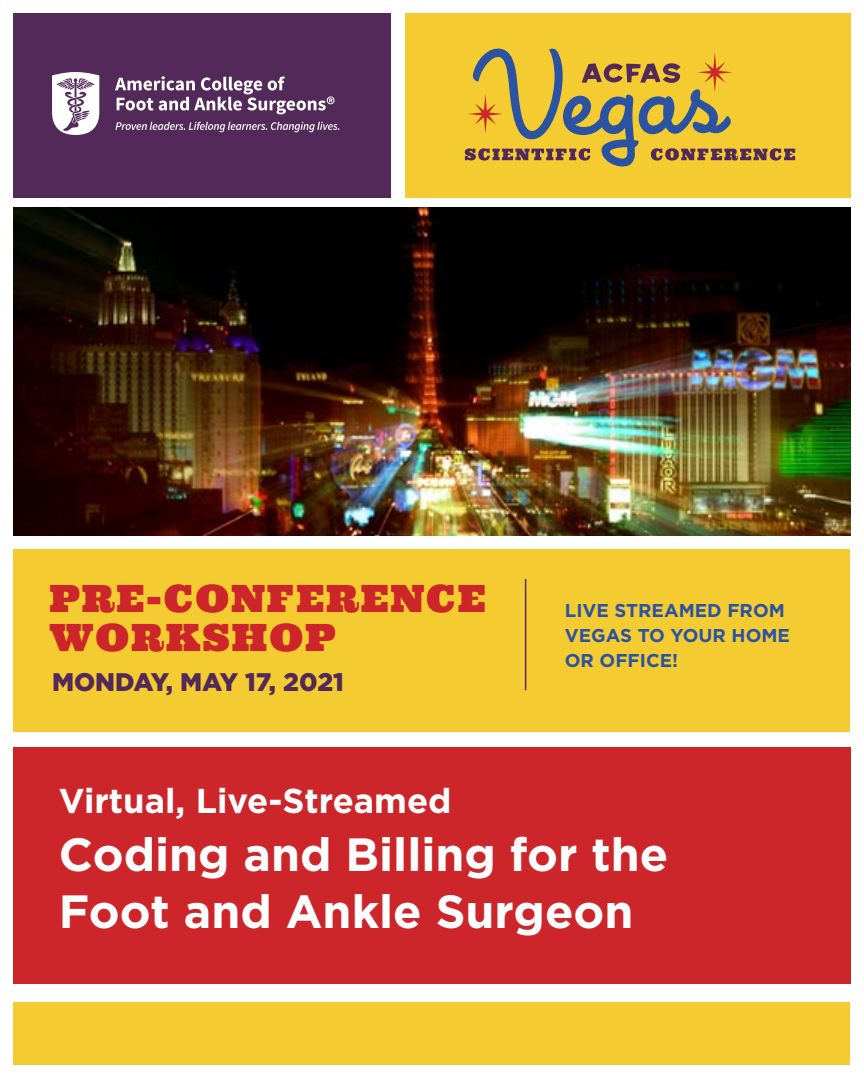
<style>
.page{position:relative;width:864px;height:1080px;background:#fff}
.page>*{position:absolute;margin:0;border:0;box-sizing:border-box;transform-origin:0 0}
.t1{font:700 46.5px/57.3px "Gotham";color:#fff}
.t2{font:37.65px/38.7px "Ultra";letter-spacing:.05em;color:#cc262a}
.t3{font:700 34.5px "Gotham";color:#fff}
.t4{font:900 25.5px "Gotham";color:#522958}
.t5{font:700 18.6px/24.9px "Gotham";color:#2c53a2}
</style>
<div class="page">
<div style="left:14px;top:549px;width:836px;height:182px;background:#f4cc31"></div>
<div style="left:14px;top:1002px;width:836px;height:63px;background:#f4cc31"></div>
<img style="left:14px;top:207px;width:836px;height:329px">
<div style="left:14px;top:14px;width:378px;height:184px;background:#522958"></div>
<div style="left:405px;top:14px;width:445px;height:184px;background:#f4cc31"></div>
<div style="left:14px;top:747px;width:837px;height:236px;background:#cc262a"></div>
<svg style="left:52px;top:72px;width:48px;height:63px"></svg>
<svg style="left:115px;top:122px;width:224px;height:10px"></svg>
<svg style="left:115px;top:76px;width:220px;height:38px"></svg>
<hr style="left:525px;top:579px;width:1px;height:111px;background:#522958">
<svg style="left:465px;top:48px;width:330px;height:118px"></svg>
<p class="t2" style="left:49px;top:579px;width:438px">PRE-CONFERENCE<br>WORKSHOP</p>
<p class="t4" style="left:52px;top:673px;width:293px">MONDAY, MAY 17, 2021</p>
<p class="t5" style="left:565px;top:599px;width:227px">LIVE STREAMED FROM<br>VEGAS TO YOUR HOME<br>OR OFFICE!</p>
<p class="t3" style="left:59px;top:788px;width:394px">Virtual, Live-Streamed</p>
<p class="t1" style="left:59px;top:829px;width:611px">Coding and Billing for the<br>Foot and Ankle Surgeon</p>
</div>
